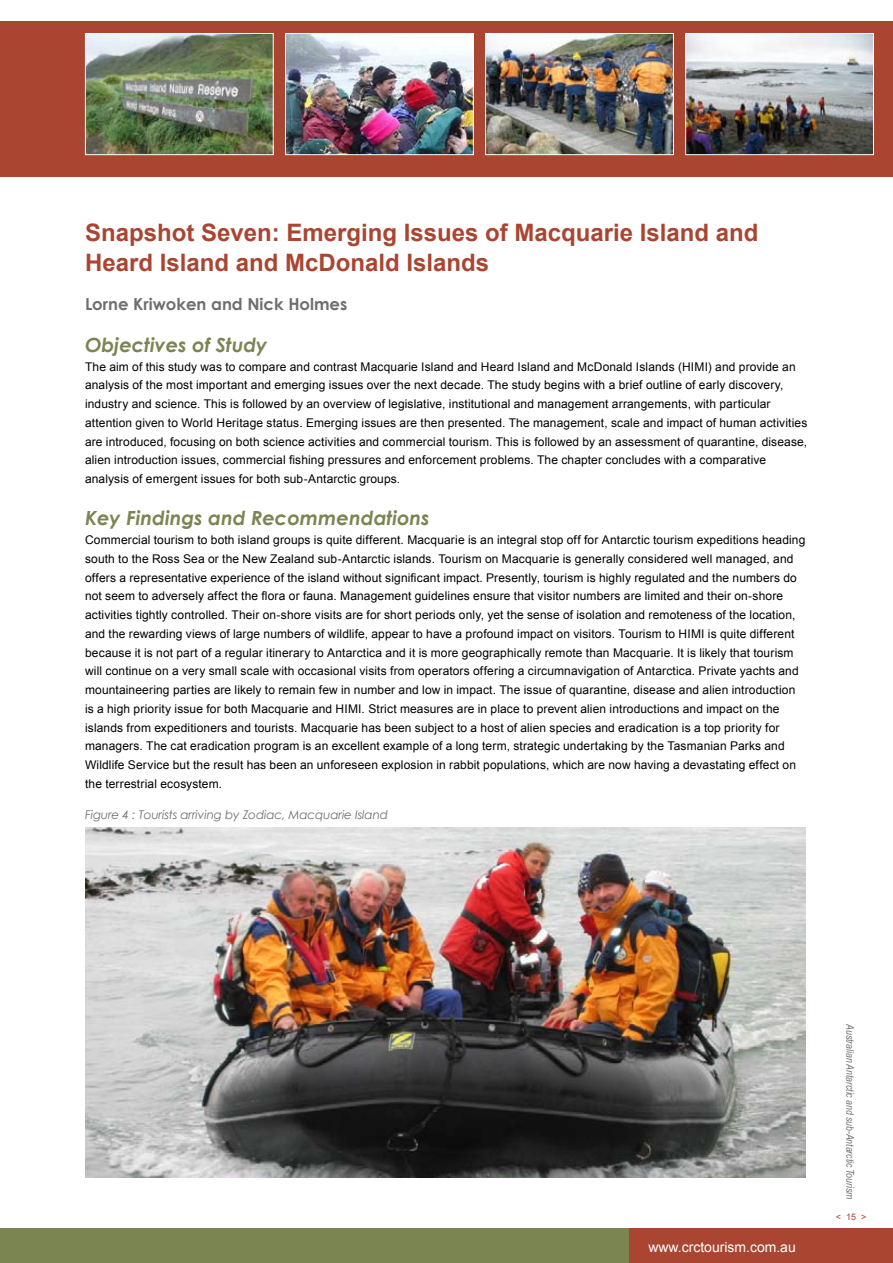
<style>
.page{position:relative;width:893px;height:1263px;background:#fff}
.page>*{position:absolute;margin:0;border:0;box-sizing:border-box;transform-origin:0 0}
.t1{font:700 24px/30px "Arial";color:#aa4532}
.t2{font:italic 700 19.5px "Century Gothic";color:#7a8551}
.t3{font:700 16.5px "Century Gothic";color:#6d6f71}
.t4{font:13.95px "Arial";color:#fff}
.t5{font:12px/18.8px "Arial";letter-spacing:.01em;color:#000}
.t6{font:italic 12px "Century Gothic";letter-spacing:-.01em;color:#6d6f71}
.t7{font:italic 10.5px "Arial Narrow";color:#6d6f71}
.t8{font:9px "Arial";color:#aa4532}
</style>
<div class="page">
<div style="left:0;top:1229px;width:893px;height:34px;background:#7a8551"></div>
<div style="left:629px;top:1229px;width:264px;height:34px;background:#aa4532"></div>
<div style="left:0;top:21px;width:893px;height:156px;background:#aa4532"></div>
<img style="left:87px;top:35px;width:185px;height:118px">
<div style="left:85px;top:33px;width:189px;height:122px;border:1px solid #fff"></div>
<img style="left:287px;top:35px;width:185px;height:118px">
<div style="left:285px;top:33px;width:189px;height:122px;border:1px solid #fff"></div>
<img style="left:487px;top:35px;width:185px;height:118px">
<div style="left:485px;top:33px;width:189px;height:122px;border:1px solid #fff"></div>
<img style="left:687px;top:35px;width:185px;height:118px">
<div style="left:685px;top:33px;width:189px;height:122px;border:1px solid #fff"></div>
<img style="left:85px;top:827px;width:720px;height:351px">
<h1 class="t1" style="left:85px;top:219px;width:675px">Snapshot Seven: Emerging Issues of Macquarie Island and<br>Heard Island and McDonald Islands</h1>
<h3 class="t3" style="left:85px;top:291px;width:264px">Lorne Kriwoken and Nick Holmes</h3>
<h2 class="t2" style="left:85px;top:330px;width:184px">Objectives of Study</h2>
<p class="t5" style="left:85px;top:357px;width:724px">The aim of this study was to compare and contrast Macquarie Island and Heard Island and McDonald Islands (HIMI) and provide an analysis of the most important and emerging issues over the next decade. The study begins with a brief outline of early discovery, industry and science. This is followed by an overview of legislative, institutional and management arrangements, with particular attention given to World Heritage status. Emerging issues are then presented. The management, scale and impact of human activities are introduced, focusing on both science activities and commercial tourism. This is followed by an assessment of quarantine, disease, alien introduction issues, commercial fishing pressures and enforcement problems. The chapter concludes with a comparative analysis of emergent issues for both sub-Antarctic groups.</p>
<h2 class="t2" style="left:85px;top:503px;width:346px">Key Findings and Recommendations</h2>
<p class="t5" style="left:85px;top:531px;width:722px">Commercial tourism to both island groups is quite different. Macquarie is an integral stop off for Antarctic tourism expeditions heading south to the Ross Sea or the New Zealand sub-Antarctic islands. Tourism on Macquarie is generally considered well managed, and offers a representative experience of the island without significant impact. Presently, tourism is highly regulated and the numbers do not seem to adversely affect the flora or fauna. Management guidelines ensure that visitor numbers are limited and their on-shore activities tightly controlled. Their on-shore visits are for short periods only, yet the sense of isolation and remoteness of the location, and the rewarding views of large numbers of wildlife, appear to have a profound impact on visitors. Tourism to HIMI is quite different because it is not part of a regular itinerary to Antarctica and it is more geographically remote than Macquarie. It is likely that tourism will continue on a very small scale with occasional visits from operators offering a circumnavigation of Antarctica. Private yachts and mountaineering parties are likely to remain few in number and low in impact. The issue of quarantine, disease and alien introduction is a high priority issue for both Macquarie and HIMI. Strict measures are in place to prevent alien introductions and impact on the islands from expeditioners and tourists. Macquarie has been subject to a host of alien species and eradication is a top priority for managers. The cat eradication program is an excellent example of a long term, strategic undertaking by the Tasmanian Parks and Wildlife Service but the result has been an unforeseen explosion in rabbit populations, which are now having a devastating effect on the terrestrial ecosystem.</p>
<p class="t6" style="left:85px;top:806px;width:305px">Figure 4 : Tourists arriving by Zodiac, Macquarie Island</p>
<p class="t4" style="left:648px;top:1238px;width:149px">www.crctourism.com.au</p>
<p class="t7" style="left:858px;top:1024px;width:177px;rotate:90deg">Australian Antarctic and sub-Antarctic Tourism</p>
<p class="t8" style="left:836px;top:1210px;width:32px">&lt; 15 &gt;</p>
</div>
